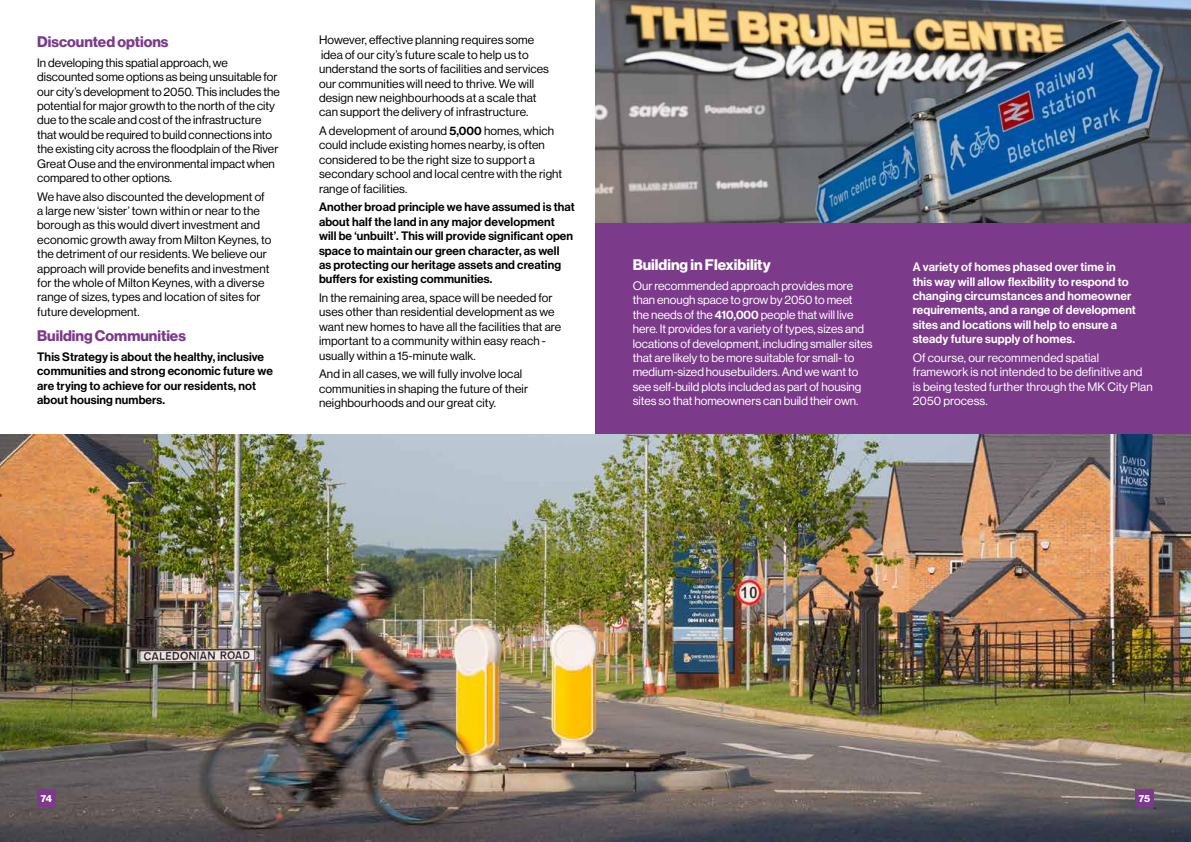
<style>
.page{position:relative;width:1191px;height:842px;background:#fff}
.page>*{position:absolute;margin:0;border:0;box-sizing:border-box;transform-origin:0 0}
.t1{font:15px "N Haas Grotesk DS Pro 75 Bd";color:#7c3a8b}
.t2{font:15px "N Haas Grotesk DS Pro 75 Bd";color:#fff}
.t3{font:12px/14.4px "N Haas Grotesk DS Pro 55 Rg";letter-spacing:.01em;color:#000}
.t4{font:12px/14.4px "N Haas Grotesk DS Pro 55 Rg";color:#fff}
.t5{font:12px/14.4px "N Haas Grotesk DS Pro 65 Md";letter-spacing:.01em;color:#000}
.t6{font:12px/14.4px "N Haas Grotesk DS Pro 65 Md";letter-spacing:.01em;color:#fff}
.t7{font:10px "N Haas Grotesk DS Pro 75 Bd";color:#fff}
.s1{font-family:"N Haas Grotesk DS Pro 65 Md"}
</style>
<div class="page">
<div style="left:595px;top:223px;width:596px;height:212px;background:#7c3a8b"></div>
<img style="left:0;top:435px;width:1191px;height:407px">
<img style="left:595px;top:0;width:596px;height:223px">
<div style="left:37px;top:789px;width:19px;height:18px;background:#7c3a8b"></div>
<div style="left:1135px;top:789px;width:18px;height:18px;background:#7c3a8b"></div>
<p class="t1" style="left:37px;top:33px;width:133px">Discounted options</p>
<p class="t3" style="left:37px;top:55px;width:244px">In developing this spatial approach, we discounted some options as being unsuitable for our city’s development to 2050. This includes the potential for major growth to the north of the city due to the scale and cost of the infrastructure that would be required to build connections into the existing city across the floodplain of the River Great Ouse and the environmental impact when compared to other options.</p>
<p class="t3" style="left:37px;top:189px;width:236px">We have also discounted the development of a large new ‘sister’ town within or near to the borough as this would divert investment and economic growth away from Milton Keynes, to the detriment of our residents. We believe our approach will provide benefits and investment for the whole of Milton Keynes, with a diverse range of sizes, types and location of sites for future development.</p>
<p class="t1" style="left:37px;top:327px;width:150px">Building Communities</p>
<p class="t5" style="left:37px;top:350px;width:237px">This Strategy is about the healthy, inclusive communities and strong economic future we are trying to achieve for our residents, not about housing numbers.</p>
<p class="t3" style="left:319px;top:33px;width:231px">However, effective planning requires some idea of our city’s future scale to help us to understand the sorts of facilities and services our communities will need to thrive. We will design new neighbourhoods at a scale that can support the delivery of infrastructure.</p>
<p class="t3" style="left:319px;top:124px;width:245px">A development of around <span class="s1">5,000</span> homes, which could include existing homes nearby, is often considered to be the right size to support a secondary school and local centre with the right range of facilities.</p>
<p class="t5" style="left:319px;top:200px;width:257px">Another broad principle we have assumed is that about half the land in any major development will be ‘unbuilt’. This will provide significant open space to maintain our green character, as well<br>as protecting our heritage assets and creating buffers for existing communities.</p>
<p class="t3" style="left:319px;top:291px;width:244px">In the remaining area, space will be needed for uses other than residential development as we want new homes to have all the facilities that are important to a community within easy reach - usually within a 15-minute walk.</p>
<p class="t3" style="left:319px;top:367px;width:211px">And in all cases, we will fully involve local communities in shaping the future of their neighbourhoods and our great city.</p>
<p class="t2" style="left:632px;top:256px;width:139px">Building in Flexibility</p>
<p class="t4" style="left:632px;top:279px;width:241px">Our recommended approach provides more than enough space to grow by 2050 to meet<br>the needs of the <span class="s1">410,000</span> people that will live here. It provides for a variety of types, sizes and locations of development, including smaller sites that are likely to be more suitable for small- to medium-sized housebuilders. And we want to see self-build plots included as part of housing sites so that homeowners can build their own.</p>
<p class="t6" style="left:912px;top:260px;width:225px">A variety of homes phased over time in this way will allow flexibility to respond to changing circumstances and homeowner requirements, and a range of development sites and locations will help to ensure a steady future supply of homes.</p>
<p class="t4" style="left:912px;top:350px;width:241px">Of course, our recommended spatial framework is not intended to be definitive and is being tested further through the MK City Plan 2050 process.</p>
<p class="t7" style="left:41px;top:793px;width:13px">74</p>
<p class="t7" style="left:1138px;top:793px;width:13px">75</p>
</div>
